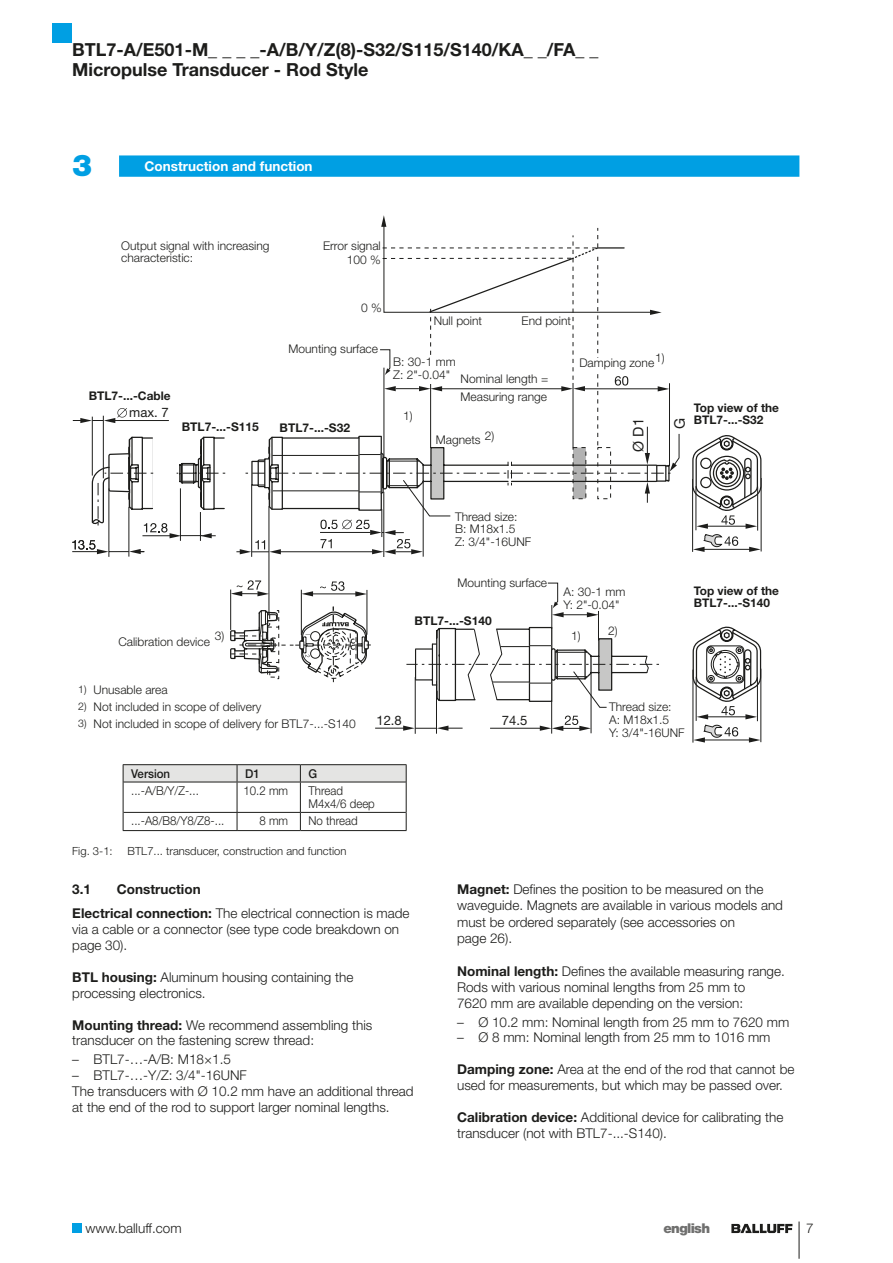
<style>
.page{position:relative;width:893px;height:1263px;background:#fff}
.page>*{position:absolute;margin:0;border:0;box-sizing:border-box;transform-origin:0 0}
.t1{font:900 30px "Helvetica Neue LT Pro";color:#009fe3}
.t2{font:700 18px/20.2px "Helvetica Neue LT Pro";color:#1d1d1b}
.t3{font:14.55px "Helvetica Neue LT Pro";color:#1d1d1b}
.t4{font:300 13.5px/15.9px "Helvetica Neue LT Pro";color:#1d1d1b}
.t5{font:700 13.5px/24.5px "Helvetica Neue LT Pro";color:#1d1d1b}
.t6{font:700 13.5px "Helvetica Neue LT Pro";color:#fff}
.t7{font:900 13.5px "Helvetica Neue LT Pro";letter-spacing:-.05em;color:#70706f}
.t8{font:13.05px "Helvetica Neue LT Pro";color:#1d1d1b}
.t9{font:300 12.15px/12.9px "Helvetica Neue LT Pro";color:#1d1d1b;scale:.94 1}
.t10{font:500 12.15px "Helvetica Neue LT Pro";color:#1d1d1b;scale:.94 1}
.t11{font:300 12px/12.8px "Helvetica Neue LT Pro";color:#1d1d1b}
.t12{font:700 12px "Helvetica Neue LT Pro";color:#1d1d1b}
.t13{font:700 11.85px/12.6px "Helvetica Neue LT Pro";color:#1d1d1b}
.t14{font:300 11.25px "Helvetica Neue LT Pro";color:#1d1d1b}
.s1{font-size:11.85px}
.s2{font-size:10.5px}
.s3{font-weight:300}
.s4{font-weight:700}
</style>
<div class="page">
<div style="left:72px;top:1223px;width:10px;height:10px;background:#009fe3"></div>
<div style="left:53px;top:23px;width:19px;height:20px;background:#009fe3"></div>
<hr style="left:799px;top:1221px;width:1px;height:38px;background:#1d1d1b">
<svg style="left:731px;top:1224px;width:61px;height:9px"></svg>
<hr style="left:251px;top:484px;width:1px;height:73px;background:#1d1d1b">
<svg style="left:692px;top:435px;width:70px;height:117px"></svg>
<svg style="left:231px;top:580px;width:26px;height:16px"></svg>
<hr style="left:230px;top:590px;width:1px;height:40px;background:#1d1d1b">
<svg style="left:230px;top:607px;width:104px;height:75px"></svg>
<hr style="left:129px;top:507px;width:1px;height:50px;background:#1d1d1b">
<hr style="left:109px;top:488px;width:1px;height:69px;background:#1d1d1b">
<hr style="left:92px;top:417px;width:1px;height:59px;background:#1d1d1b">
<hr style="left:103px;top:416px;width:1px;height:62px;background:#1d1d1b">
<hr style="left:109px;top:420px;width:60px;height:1px;background:#1d1d1b">
<svg style="left:73px;top:408px;width:54px;height:15px"></svg>
<hr style="left:551px;top:701px;width:1px;height:33px;background:#1d1d1b">
<hr style="left:591px;top:673px;width:1px;height:60px;background:#1d1d1b">
<hr style="left:490px;top:728px;width:51px;height:1px;background:#1d1d1b">
<svg style="left:540px;top:715px;width:51px;height:16px"></svg>
<svg style="left:257px;top:554px;width:139px;height:127px"></svg>
<svg style="left:236px;top:215px;width:444px;height:339px"></svg>
<svg style="left:402px;top:479px;width:205px;height:229px"></svg>
<svg style="left:72px;top:436px;width:153px;height:118px"></svg>
<hr style="left:696px;top:486px;width:1px;height:44px;background:#1d1d1b">
<hr style="left:757px;top:486px;width:1px;height:45px;background:#1d1d1b">
<hr style="left:693px;top:670px;width:1px;height:73px;background:#1d1d1b">
<hr style="left:760px;top:669px;width:1px;height:73px;background:#1d1d1b">
<hr style="left:703px;top:740px;width:48px;height:1px;background:#1d1d1b">
<svg style="left:749px;top:737px;width:11px;height:5px"></svg>
<svg style="left:692px;top:626px;width:70px;height:93px"></svg>
<svg style="left:693px;top:725px;width:45px;height:17px"></svg>
<hr style="left:696px;top:677px;width:1px;height:44px;background:#1d1d1b">
<hr style="left:757px;top:677px;width:1px;height:44px;background:#1d1d1b">
<svg style="left:406px;top:582px;width:253px;height:120px"></svg>
<hr style="left:436px;top:681px;width:1px;height:53px;background:#1d1d1b">
<hr style="left:375px;top:728px;width:30px;height:1px;background:#1d1d1b">
<svg style="left:403px;top:725px;width:60px;height:6px"></svg>
<hr style="left:415px;top:677px;width:1px;height:57px;background:#1d1d1b">
<div style="left:119px;top:155px;width:680px;height:22px;background:#009fe3"></div>
<div style="left:579px;top:358px;width:184px;height:15px;background:#fff"></div>
<div style="left:393px;top:358px;width:64px;height:25px;background:#fff"></div>
<hr style="left:123px;top:764px;width:114px;height:1px;background:#1d1d1b">
<hr style="left:237px;top:764px;width:63px;height:1px;background:#1d1d1b">
<hr style="left:300px;top:764px;width:107px;height:1px;background:#1d1d1b">
<hr style="left:123px;top:782px;width:114px;height:1px;background:#1d1d1b">
<hr style="left:237px;top:782px;width:63px;height:1px;background:#1d1d1b">
<hr style="left:300px;top:782px;width:106px;height:1px;background:#1d1d1b">
<hr style="left:123px;top:812px;width:114px;height:1px;background:#1d1d1b">
<hr style="left:237px;top:812px;width:63px;height:1px;background:#1d1d1b">
<hr style="left:300px;top:812px;width:106px;height:1px;background:#1d1d1b">
<svg style="left:123px;top:765px;width:284px;height:17px;background:#d9d9d8"></svg>
<hr style="left:123px;top:782px;width:1px;height:30px;background:#1d1d1b">
<hr style="left:237px;top:782px;width:1px;height:30px;background:#1d1d1b">
<hr style="left:300px;top:782px;width:1px;height:30px;background:#1d1d1b">
<hr style="left:406px;top:782px;width:1px;height:30px;background:#1d1d1b">
<svg style="left:123px;top:812px;width:1px;height:18px"></svg>
<svg style="left:237px;top:813px;width:1px;height:17px"></svg>
<svg style="left:300px;top:813px;width:1px;height:17px"></svg>
<svg style="left:406px;top:812px;width:1px;height:18px"></svg>
<hr style="left:123px;top:830px;width:114px;height:1px;background:#1d1d1b">
<hr style="left:237px;top:830px;width:63px;height:1px;background:#1d1d1b">
<hr style="left:300px;top:830px;width:107px;height:1px;background:#1d1d1b">
<h2 class="t2" style="left:72px;top:39px;width:528px">BTL7-A/E501-M_ _ _ _-A/B/Y/Z(8)-S32/S115/S140/KA_ _/FA_ _<br>Micropulse Transducer - Rod Style</h2>
<h1 class="t1" style="left:72px;top:148px;width:22px">3</h1>
<p class="t6" style="left:145px;top:158px;width:170px">Construction and function</p>
<p class="t11" style="left:121px;top:239px;width:150px">Output signal with increasing characteristic:</p>
<p class="t11" style="left:323px;top:238px;width:59px;line-height:14.2px;text-align:right">Error signal<br>100 %</p>
<p class="t11" style="left:361px;top:302px;width:22px">0 %</p>
<p class="t11" style="left:288px;top:342px;width:91px">Mounting surface</p>
<p class="t12" style="left:89px;top:388px;width:83px">BTL7-...<span class="s1">-Cable</span></p>
<p class="t8" style="left:129px;top:404px;width:41px">max. 7</p>
<p class="t12" style="left:182px;top:419px;width:79px">BTL7-...-S115</p>
<p class="t12" style="left:280px;top:420px;width:72px">BTL7-...-S32</p>
<p class="t11" style="left:434px;top:315px;width:50px">Null point</p>
<p class="t11" style="left:522px;top:315px;width:51px">End point</p>
<p class="t11" style="left:393px;top:355px;width:64px">B: 30-1 mm<br>Z: 2"-0.04"</p>
<p class="t11" style="left:461px;top:370px;width:89px;line-height:18px">Nominal length =<br>Measuring range</p>
<p class="t11" style="left:403px;top:409px;width:11px">1)</p>
<p class="t11" style="left:485px;top:429px;width:11px">2)</p>
<p class="t11" style="left:436px;top:433px;width:46px">Magnets</p>
<p class="t11" style="left:655px;top:351px;width:11px">1)</p>
<p class="t11" style="left:579px;top:356px;width:76px">Damping zone</p>
<p class="t3" style="left:629px;top:452px;width:35px;rotate:-90deg">Ø D1</p>
<p class="t3" style="left:671px;top:429px;width:13px;rotate:-90deg">G</p>
<p class="t13" style="left:694px;top:401px;width:87px">Top view of the<br>BTL7-...-S32</p>
<p class="t11" style="left:455px;top:510px;width:78px">Thread size:<br>B: M18x1.5<br>Z: 3/4"-16UNF</p>
<p class="t11" style="left:458px;top:576px;width:91px">Mounting surface</p>
<p class="t11" style="left:215px;top:629px;width:11px">3)</p>
<p class="t11" style="left:118px;top:635px;width:93px">Calibration device</p>
<p class="t11" style="left:78px;top:683px;width:91px"><span class="s2">1)</span> Unusable area</p>
<p class="t11" style="left:78px;top:700px;width:185px"><span class="s2">2)</span> Not included in scope of delivery</p>
<p class="t11" style="left:78px;top:717px;width:279px"><span class="s2">3)</span> Not included in scope of delivery for BTL7-...-S140</p>
<p class="t12" style="left:415px;top:614px;width:79px">BTL7-...-S140</p>
<p class="t8" style="left:376px;top:712px;width:27px">12.8</p>
<p class="t8" style="left:502px;top:712px;width:27px">74.5</p>
<p class="t10" style="left:131px;top:766px;width:43px">Version</p>
<p class="t10" style="left:245px;top:766px;width:17px">D1</p>
<p class="t10" style="left:308px;top:766px;width:11px">G</p>
<p class="t9" style="left:131px;top:784px;width:73px">...-A/B/Y/Z-...</p>
<p class="t9" style="left:243px;top:784px;width:49px">10.2 mm</p>
<p class="t9" style="left:308px;top:784px;width:72px">Thread<br>M4x4/6 deep</p>
<p class="t9" style="left:131px;top:814px;width:101px">...-A8/B8/Y8/Z8-...</p>
<p class="t9" style="left:259px;top:814px;width:32px">8 mm</p>
<p class="t9" style="left:308px;top:814px;width:54px">No thread</p>
<p class="t11" style="left:563px;top:585px;width:64px">A: 30-1 mm<br>Y: 2"-0.04"</p>
<p class="t11" style="left:571px;top:629px;width:11px">1)</p>
<p class="t11" style="left:608px;top:624px;width:11px">2)</p>
<p class="t13" style="left:694px;top:584px;width:87px">Top view of the<br>BTL7-...-S140</p>
<p class="t11" style="left:609px;top:700px;width:77px">Thread size:<br>A: M18x1.5<br>Y: 3/4"-16UNF</p>
<p class="t14" style="left:72px;top:844px;width:42px">Fig. 3-1:</p>
<p class="t14" style="left:128px;top:844px;width:220px">BTL7... transducer, construction and function</p>
<p class="t5" style="left:72px;top:876px;width:20px">3.1</p>
<p class="t5" style="left:72px;top:876px;width:339px;text-indent:45px">Construction<br>Electrical connection: <span class="s3">The electrical connection is made</span></p>
<p class="t4" style="left:72px;top:921px;width:328px">via a cable or a connector (see type code breakdown on page 30).</p>
<p class="t4" style="left:72px;top:969px;width:283px"><span class="s4">BTL housing:</span> Aluminum housing containing the processing electronics.</p>
<p class="t4" style="left:72px;top:1016px;width:302px"><span class="s4">Mounting thread:</span> We recommend assembling this transducer on the fastening screw thread:</p>
<p class="t4" style="left:72px;top:1051px;width:160px">– BTL7-…-A/B: M18×1.5</p>
<p class="t4" style="left:72px;top:1067px;width:343px">– BTL7-…-Y/Z: 3/4"-16UNF<br>The transducers with Ø 10.2 mm have an additional thread at the end of the rod to support larger nominal lengths.</p>
<p class="t4" style="left:457px;top:881px;width:327px;line-height:16.4px"><span class="s4">Magnet:</span> Defines the position to be measured on the waveguide. Magnets are available in various models and must be ordered separately (see accessories on<br>page 26).</p>
<p class="t4" style="left:457px;top:963px;width:329px"><span class="s4">Nominal length:</span> Defines the available measuring range.<br>Rods with various nominal lengths from 25 mm to<br>7620 mm are available depending on the version:</p>
<p class="t4" style="left:457px;top:1013px;width:334px">– Ø 10.2 mm: Nominal length from 25 mm to 7620 mm</p>
<p class="t4" style="left:457px;top:1029px;width:315px">– Ø 8 mm: Nominal length from 25 mm to 1016 mm</p>
<p class="t4" style="left:457px;top:1061px;width:339px"><span class="s4">Damping zone:</span> Area at the end of the rod that cannot be used for measurements, but which may be passed over.</p>
<p class="t4" style="left:457px;top:1109px;width:328px"><span class="s4">Calibration device:</span> Additional device for calibrating the transducer (not with BTL7-...-S140).</p>
<p class="t4" style="left:85px;top:1220px;width:98px">www.balluff.com</p>
<p class="t7" style="left:663px;top:1220px;width:48px">english</p>
<p class="t4" style="left:806px;top:1220px;width:9px">7</p>
</div>
